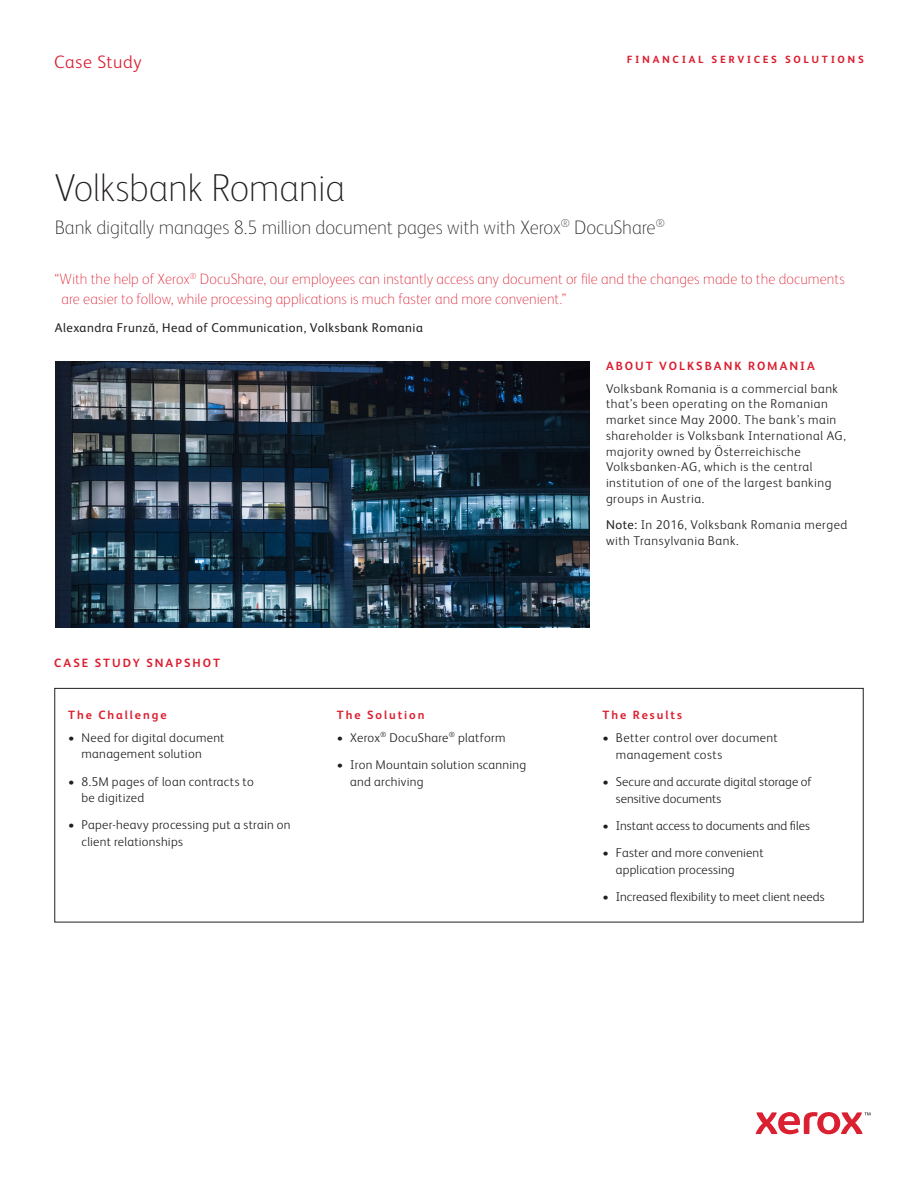
<style>
.page{position:relative;width:918px;height:1188px;background:#fff}
.page>*{position:absolute;margin:0;border:0;box-sizing:border-box;transform-origin:0 0}
.Page_Title{font:100 39px "Xerox Sans";letter-spacing:-.01em;color:#231f20}
.Intro___Quote{font:100 19.5px "Xerox Sans";letter-spacing:-.005em;color:#231f20}
.Cover_Subhead{font:300 18px "Xerox Sans";letter-spacing:.035em;color:#db1e30}
.Intro___Quote-2{font:100 15px/19.5px "Xerox Sans";letter-spacing:.005em;color:#db1e30}
.Body_Text{font:300 12.75px/15.8px "Xerox Sans";letter-spacing:.025em;color:#231f20}
.Body_Text-2{font:300 12.75px/16.5px "Xerox Sans";color:#231f20}
.Intro___Quote-3{font:12.75px "Xerox Sans";letter-spacing:.04em;color:#231f20}
.Body_Subhead{font:700 12px "Xerox Sans";letter-spacing:.165em;color:#db1e30}
.Page_Header{font:700 12px "Xerox Sans Expert";letter-spacing:.22em;color:#db1e30}
.s1{font-weight:400}
</style>
<div class="page">
<svg style="left:756px;top:1112px;width:114px;height:22px"></svg>
<div style="left:54px;top:688px;width:810px;height:234px;border:1px solid #231f20"></div>
<img style="left:56px;top:361px;width:534px;height:266px">
<p class="Cover_Subhead" style="left:54px;top:50px;width:89px">Case Study</p>
<p class="Page_Header" style="left:627px;top:55px;width:239px">FINANCIAL SERVICES SOLUTIONS</p>
<p class="Page_Title" style="left:54px;top:162px;width:293px">Volksbank Romania</p>
<p class="Intro___Quote" style="left:55px;top:214px;width:612px">Bank digitally manages 8.5 million document pages with with Xerox<sup>®</sup> DocuShare<sup>®</sup></p>
<p class="Intro___Quote-2" style="left:62px;top:268px;width:785px;text-indent:-7px">“With the help of Xerox<sup>®</sup> DocuShare, our employees can instantly access any document or file and the changes made to the documents are easier to follow, while processing applications is much faster and more convenient.”</p>
<p class="Intro___Quote-3" style="left:55px;top:319px;width:370px">Alexandra Frunză, Head of Communication, Volksbank Romania</p>
<p class="Body_Subhead" style="left:54px;top:655px;width:167px">CASE STUDY SNAPSHOT</p>
<p class="Body_Subhead" style="left:68px;top:706px;width:100px">The Challenge</p>
<p class="Body_Text" style="left:82px;top:728px;width:145px;line-height:16.5px;text-indent:-14px">• Need for digital document management solution</p>
<p class="Body_Text" style="left:82px;top:772px;width:174px;line-height:16.5px;text-indent:-14px">• 8.5M pages of loan contracts to be digitized</p>
<p class="Body_Text" style="left:82px;top:816px;width:211px;line-height:16.5px;text-indent:-14px">• Paper-heavy processing put a strain on client relationships</p>
<p class="Body_Subhead" style="left:337px;top:706px;width:89px">The Solution</p>
<p class="Body_Text" style="left:337px;top:729px;width:170px">• Xerox<sup>®</sup> DocuShare<sup>®</sup> platform</p>
<p class="Body_Text" style="left:350px;top:756px;width:178px;line-height:16.5px;text-indent:-14px">• Iron Mountain solution scanning and archiving</p>
<p class="Body_Subhead" style="left:606px;top:358px;width:210px">ABOUT VOLKSBANK ROMANIA</p>
<p class="Body_Text" style="left:606px;top:380px;width:241px">Volksbank Romania is a commercial bank that’s been operating on the Romanian market since May 2000. The bank’s main shareholder is Volksbank International AG, majority owned by Österreichische Volksbanken-AG, which is the central institution of one of the largest banking groups in Austria.</p>
<p class="Body_Text" style="left:606px;top:517px;width:243px"><span class="s1">Note:</span> In 2016, Volksbank Romania merged with Transylvania Bank.</p>
<p class="Body_Subhead" style="left:602px;top:707px;width:81px">The Results</p>
<p class="Body_Text" style="left:616px;top:729px;width:164px;line-height:16.5px;text-indent:-14px">• Better control over document management costs</p>
<p class="Body_Text-2" style="left:616px;top:773px;width:198px;text-indent:-14px">• Secure and accurate digital storage of sensitive documents</p>
<p class="Body_Text-2" style="left:602px;top:817px;width:209px">• Instant access to documents and files</p>
<p class="Body_Text" style="left:616px;top:844px;width:149px;line-height:16.5px;text-indent:-14px">• Faster and more convenient application processing</p>
<p class="Body_Text-2" style="left:602px;top:888px;width:224px">• Increased flexibility to meet client needs</p>
</div>
